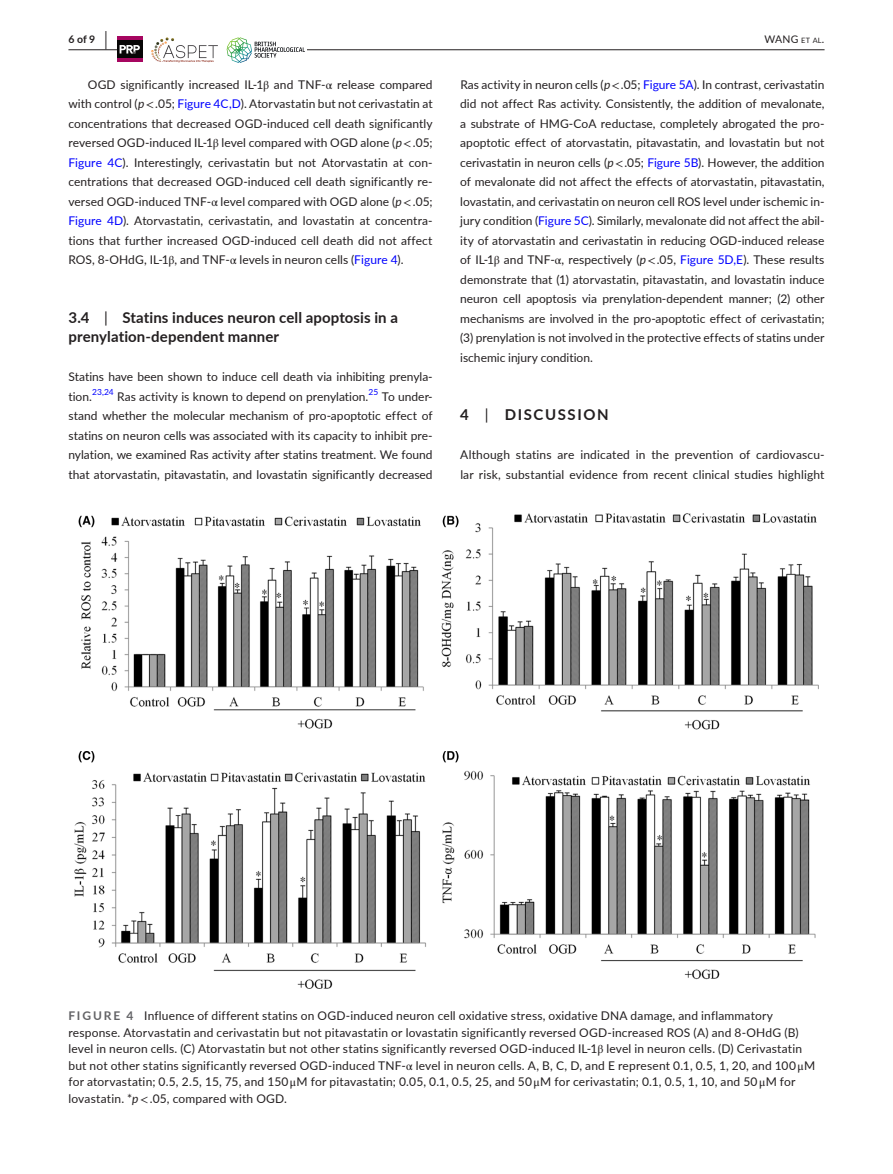
<style>
.page{position:relative;width:893px;height:1174px;background:#fff}
.page>*{position:absolute;margin:0;border:0;box-sizing:border-box;transform-origin:0 0}
.t1{font:700 15px/19.5px "Lato";letter-spacing:.01em;color:#231f20}
.t2{font:700 15px "Lato";letter-spacing:.11em;color:#231f20}
.t3{font:12px/19.5px "Lato";letter-spacing:.01em;color:#231f20;text-align:justify}
.t4{font:10.5px "Lato";color:#231f20}
.t5{font:700 10.5px "Lato";color:#231f20}
.t6{font:8.4px "Lato";color:#00f}
.s1{font-size:19.5px}
.s2{font-size:7.35px}
.s3{font-family:"STIX"}
.s4{font-style:italic}
.s5{color:#00f}
.s6{font-weight:400}
.s7{font-weight:700;color:#636366}
</style>
<div class="page">
<hr style="left:68px;top:49px;width:756px;height:1px;background:#231f20">
<div style="left:117px;top:36px;width:189px;height:27px;background:#fff"></div>
<div style="left:117px;top:37px;width:25px;height:25px;background:#070606"></div>
<hr style="left:117px;top:37px;width:25px;height:3px;background:#a60660">
<hr style="left:117px;top:59px;width:25px;height:3px;background:#a60660">
<svg style="left:120px;top:45px;width:20px;height:9px"></svg>
<svg style="left:151px;top:37px;width:67px;height:25px"></svg>
<svg style="left:227px;top:37px;width:78px;height:26px"></svg>
<img style="left:74px;top:513px;width:745px;height:475px">
<p class="t5" style="left:68px;top:31px;width:40px">6 of 9 <span class="s1">|</span></p>
<p class="t4" style="left:764px;top:31px;width:61px">WANG <span class="s2">et al</span>.</p>
<p class="t3" style="left:68px;top:74px;width:366px;text-indent:20px">OGD significantly increased IL-1<span class="s3">β</span> and TNF-<span class="s3">α</span> release compared with control (<span class="s4">p</span><span class="s3">&lt;</span> .05; <span class="s5">Figure 4C,D</span>). Atorvastatin but not cerivastatin at concentrations that decreased OGD-induced cell death significantly reversed OGD-induced IL-1<span class="s3">β</span> level compared with OGD alone (<span class="s4">p</span><span class="s3">&lt;</span> .05; <span class="s5">Figure 4C</span>). Interestingly, cerivastatin but not Atorvastatin at con&shy;centrations that decreased OGD-induced cell death significantly re&shy;versed OGD-induced TNF-<span class="s3">α</span> level compared with OGD alone (<span class="s4">p</span><span class="s3">&lt;</span> .05; <span class="s5">Figure 4D</span>). Atorvastatin, cerivastatin, and lovastatin at concentra&shy;tions that further increased OGD-induced cell death did not affect ROS, 8-OHdG, IL-1<span class="s3">β</span>, and TNF-<span class="s3">α</span> levels in neuron cells (<span class="s5">Figure 4</span>).</p>
<p class="t3" style="left:460px;top:74px;width:366px">Ras activity in neuron cells (<span class="s4">p</span><span class="s3">&lt;</span> .05; <span class="s5">Figure 5A</span>). In contrast, cerivastatin did not affect Ras activity. Consistently, the addition of mevalonate, a substrate of HMG-CoA reductase, completely abrogated the pro&shy;apoptotic effect of atorvastatin, pitavastatin, and lovastatin but not cerivastatin in neuron cells (<span class="s4">p</span><span class="s3">&lt;</span> .05; <span class="s5">Figure 5B</span>). However, the addition of mevalonate did not affect the effects of atorvastatin, pitavastatin, lovastatin, and cerivastatin on neuron cell ROS level under ischemic in&shy;jury condition (<span class="s5">Figure 5C</span>). Similarly, mevalonate did not affect the abil&shy;ity of atorvastatin and cerivastatin in reducing OGD-induced release of IL-1<span class="s3">β</span> and TNF-<span class="s3">α</span>, respectively (<span class="s4">p</span><span class="s3">&lt;</span> .05, <span class="s5">Figure 5D,E</span>). These results demonstrate that (1) atorvastatin, pitavastatin, and lovastatin induce neuron cell apoptosis via prenylation-dependent manner; (2) other mechanisms are involved in the pro-apoptotic effect of cerivastatin; (3) prenylation is not involved in the protective effects of statins under ischemic injury condition.</p>
<p class="t1" style="left:68px;top:307px;width:331px">3.4 <span class="s6">|</span> Statins induces neuron cell apoptosis in a prenylation-dependent manner</p>
<p class="t3" style="left:68px;top:366px;width:366px">Statins have been shown to induce cell death via inhibiting prenyla&shy;tion.</p>
<p class="t6" style="left:92px;top:386px;width:23px">23,24</p>
<p class="t3" style="left:117px;top:386px;width:253px">Ras activity is known to depend on prenylation.</p>
<p class="t6" style="left:369px;top:386px;width:11px">25</p>
<p class="t3" style="left:68px;top:386px;width:366px;text-indent:313px">To under&shy;stand whether the molecular mechanism of pro-apoptotic effect of statins on neuron cells was associated with its capacity to inhibit pre&shy;nylation, we examined Ras activity after statins treatment. We found that atorvastatin, pitavastatin, and lovastatin significantly decreased</p>
<p class="t2" style="left:460px;top:404px;width:150px">4 <span class="s6">|</span> DISCUSSION</p>
<p class="t3" style="left:460px;top:444px;width:366px">Although statins are indicated in the prevention of cardiovascu&shy;lar risk, substantial evidence from recent clinical studies highlight</p>
<p class="t3" style="left:68px;top:1007px;width:748px;line-height:16.5px;text-align:left"><span class="s7">FIGURE 4</span> Influence of different statins on OGD-induced neuron cell oxidative stress, oxidative DNA damage, and inflammatory response. Atorvastatin and cerivastatin but not pitavastatin or lovastatin significantly reversed OGD-increased ROS (A) and 8-OHdG (B) level in neuron cells. (C) Atorvastatin but not other statins significantly reversed OGD-induced IL-1<span class="s3">β</span> level in neuron cells. (D) Cerivastatin but not other statins significantly reversed OGD-induced TNF-<span class="s3">α</span> level in neuron cells. A, B, C, D, and E represent 0.1, 0.5, 1, 20, and 100 <span class="s3">μ</span>M for atorvastatin; 0.5, 2.5, 15, 75, and 150 <span class="s3">μ</span>M for pitavastatin; 0.05, 0.1, 0.5, 25, and 50 <span class="s3">μ</span>M for cerivastatin; 0.1, 0.5, 1, 10, and 50 <span class="s3">μ</span>M for lovastatin. *<span class="s4">p</span><span class="s3">&lt;</span> .05, compared with OGD.</p>
</div>
